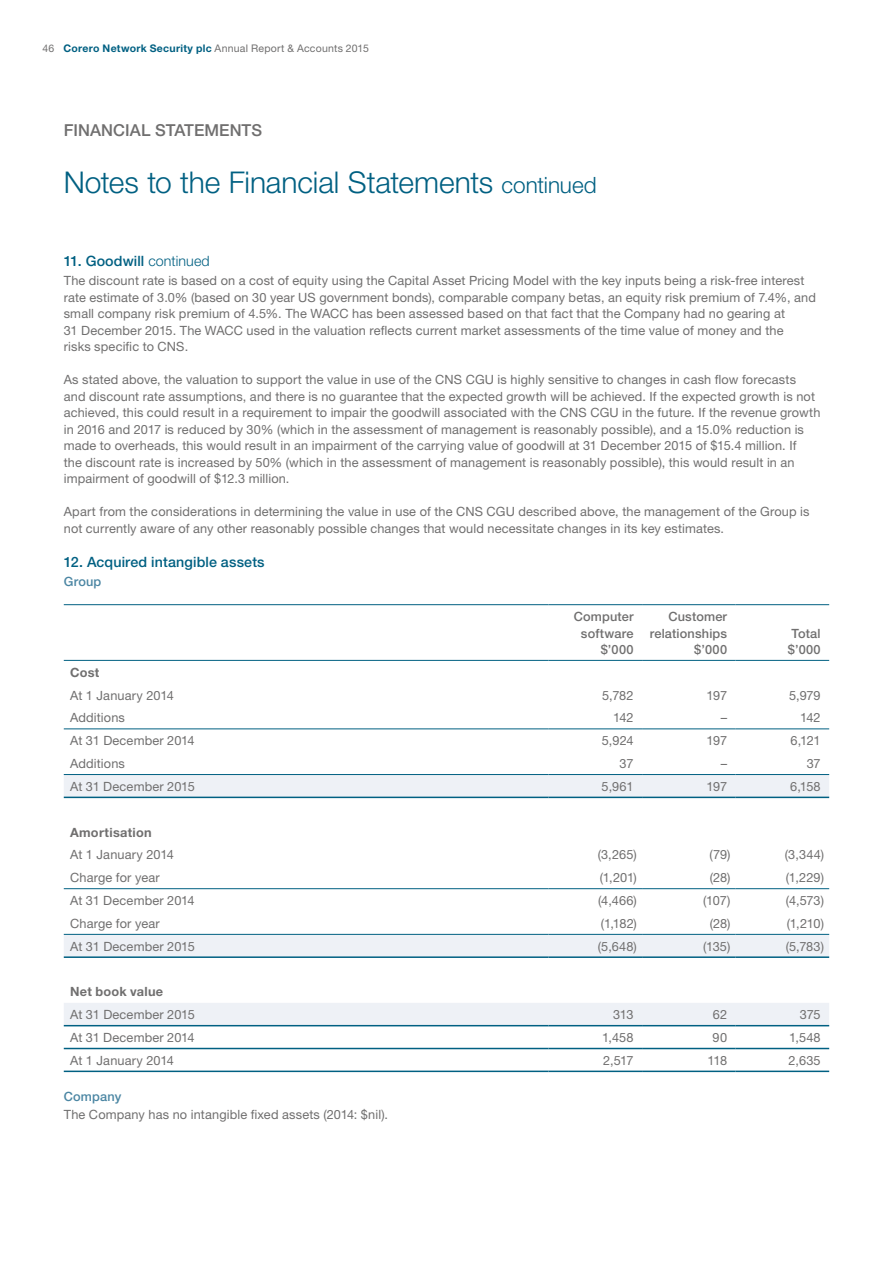
<style>
.page{position:relative;width:893px;height:1263px;background:#fff}
.page>*{position:absolute;margin:0;border:0;box-sizing:border-box;transform-origin:0 0}
.t1{font:300 30px "Helvetica Neue";letter-spacing:-.005em;color:#006082}
.t2{font:500 16.5px "Helvetica Neue";color:#706f6f}
.t3{font:500 14.25px "Helvetica Neue";letter-spacing:.01em;color:#006082}
.t4{font:12.75px/16.5px "Helvetica Neue";letter-spacing:.01em;color:#706f6f}
.t5{font:500 12.75px/16.5px "Helvetica Neue";letter-spacing:.015em;color:#706f6f;text-align:right}
.t6{font:700 12.75px "Helvetica Neue";letter-spacing:.02em;color:#706f6f}
.t7{font:500 12.75px "Helvetica Neue";letter-spacing:.015em;color:#4b86a3}
.t8{font:10.5px "Helvetica Neue";letter-spacing:.02em;color:#706f6f}
.s1{font-weight:700;color:#006082}
.s2{font-size:22.5px}
.s3{font-weight:300}
</style>
<div class="page">
<svg style="left:64px;top:775px;width:765px;height:250px"></svg>
<hr style="left:64px;top:604px;width:485px;height:1px;background:#006082">
<hr style="left:549px;top:604px;width:93px;height:1px;background:#006082">
<hr style="left:642px;top:604px;width:94px;height:1px;background:#006082">
<hr style="left:736px;top:604px;width:93px;height:1px;background:#006082">
<hr style="left:64px;top:660px;width:485px;height:1px;background:#006082">
<hr style="left:549px;top:660px;width:93px;height:1px;background:#006082">
<hr style="left:642px;top:660px;width:94px;height:1px;background:#006082">
<hr style="left:736px;top:660px;width:93px;height:1px;background:#006082">
<hr style="left:64px;top:728px;width:485px;height:1px;background:#006082">
<hr style="left:549px;top:728px;width:93px;height:1px;background:#006082">
<hr style="left:642px;top:728px;width:94px;height:1px;background:#006082">
<hr style="left:736px;top:728px;width:93px;height:1px;background:#006082">
<hr style="left:64px;top:774px;width:485px;height:1px;background:#006082">
<hr style="left:549px;top:774px;width:93px;height:1px;background:#006082">
<hr style="left:642px;top:774px;width:94px;height:1px;background:#006082">
<hr style="left:736px;top:774px;width:93px;height:1px;background:#006082">
<hr style="left:64px;top:888px;width:485px;height:1px;background:#006082">
<hr style="left:549px;top:888px;width:93px;height:1px;background:#006082">
<hr style="left:642px;top:888px;width:94px;height:1px;background:#006082">
<hr style="left:736px;top:888px;width:93px;height:1px;background:#006082">
<hr style="left:64px;top:934px;width:485px;height:1px;background:#006082">
<hr style="left:549px;top:934px;width:93px;height:1px;background:#006082">
<hr style="left:642px;top:934px;width:94px;height:1px;background:#006082">
<hr style="left:736px;top:934px;width:93px;height:1px;background:#006082">
<hr style="left:64px;top:797px;width:485px;height:1px;background:#006082">
<hr style="left:549px;top:797px;width:93px;height:1px;background:#006082">
<hr style="left:642px;top:797px;width:94px;height:1px;background:#006082">
<hr style="left:736px;top:797px;width:93px;height:1px;background:#006082">
<hr style="left:64px;top:956px;width:485px;height:2px;background:#006082">
<hr style="left:549px;top:956px;width:93px;height:2px;background:#006082">
<hr style="left:642px;top:956px;width:94px;height:2px;background:#006082">
<hr style="left:736px;top:956px;width:93px;height:2px;background:#006082">
<hr style="left:64px;top:1025px;width:485px;height:1px;background:#006082">
<hr style="left:549px;top:1025px;width:93px;height:1px;background:#006082">
<hr style="left:642px;top:1025px;width:94px;height:1px;background:#006082">
<hr style="left:736px;top:1025px;width:93px;height:1px;background:#006082">
<hr style="left:64px;top:1070px;width:485px;height:2px;background:#006082">
<hr style="left:549px;top:1070px;width:93px;height:2px;background:#006082">
<hr style="left:642px;top:1070px;width:94px;height:2px;background:#006082">
<hr style="left:736px;top:1070px;width:93px;height:2px;background:#006082">
<hr style="left:64px;top:1048px;width:485px;height:1px;background:#006082">
<hr style="left:549px;top:1048px;width:93px;height:1px;background:#006082">
<hr style="left:642px;top:1048px;width:94px;height:1px;background:#006082">
<hr style="left:736px;top:1048px;width:93px;height:1px;background:#006082">
<p class="t8" style="left:43px;top:42px;width:328px">46 <span class="s1">Corero Network Security plc</span> Annual Report &amp; Accounts 2015</p>
<p class="t2" style="left:64px;top:120px;width:200px">FINANCIAL STATEMENTS</p>
<h1 class="t1" style="left:64px;top:164px;width:534px">Notes to the Financial Statements <span class="s2">continued</span></h1>
<p class="t3" style="left:64px;top:253px;width:148px">11. Goodwill <span class="s3">continued</span></p>
<p class="t4" style="left:64px;top:272px;width:754px">The discount rate is based on a cost of equity using the Capital Asset Pricing Model with the key inputs being a risk-free interest rate estimate of 3.0% (based on 30 year US government bonds), comparable company betas, an equity risk premium of 7.4%, and small company risk premium of 4.5%. The WACC has been assessed based on that fact that the Company had no gearing at<br>31 December 2015. The WACC used in the valuation reflects current market assessments of the time value of money and the<br>risks specific to CNS.</p>
<p class="t4" style="left:64px;top:371px;width:758px">As stated above, the valuation to support the value in use of the CNS CGU is highly sensitive to changes in cash flow forecasts and discount rate assumptions, and there is no guarantee that the expected growth will be achieved. If the expected growth is not achieved, this could result in a requirement to impair the goodwill associated with the CNS CGU in the future. If the revenue growth in 2016 and 2017 is reduced by 30% (which in the assessment of management is reasonably possible), and a 15.0% reduction is made to overheads, this would result in an impairment of the carrying value of goodwill at 31 December 2015 of $15.4 million. If<br>the discount rate is increased by 50% (which in the assessment of management is reasonably possible), this would result in an impairment of goodwill of $12.3 million.</p>
<p class="t4" style="left:64px;top:503px;width:747px">Apart from the considerations in determining the value in use of the CNS CGU described above, the management of the Group is not currently aware of any other reasonably possible changes that would necessitate changes in its key estimates.</p>
<p class="t3" style="left:64px;top:553px;width:202px">12. Acquired intangible assets</p>
<p class="t7" style="left:64px;top:573px;width:39px">Group</p>
<p class="t5" style="left:574px;top:608px;width:61px">Computer software $’000</p>
<p class="t5" style="left:650px;top:608px;width:79px">Customer relationships $’000</p>
<p class="t5" style="left:788px;top:625px;width:34px;text-align:left">Total $’000</p>
<p class="t6" style="left:70px;top:664px;width:31px">Cost</p>
<p class="t4" style="left:70px;top:687px;width:105px">At 1 January 2014</p>
<p class="t4" style="left:602px;top:687px;width:33px">5,782</p>
<p class="t4" style="left:707px;top:687px;width:22px">197</p>
<p class="t4" style="left:789px;top:687px;width:33px">5,979</p>
<p class="t4" style="left:70px;top:709px;width:56px">Additions</p>
<p class="t4" style="left:613px;top:709px;width:22px">142</p>
<p class="t4" style="left:721px;top:709px;width:8px">–</p>
<p class="t4" style="left:800px;top:709px;width:22px">142</p>
<p class="t4" style="left:70px;top:732px;width:126px">At 31 December 2014</p>
<p class="t4" style="left:602px;top:732px;width:33px">5,924</p>
<p class="t4" style="left:707px;top:732px;width:22px">197</p>
<p class="t4" style="left:791px;top:732px;width:32px">6,121</p>
<p class="t4" style="left:70px;top:755px;width:56px">Additions</p>
<p class="t4" style="left:620px;top:755px;width:15px">37</p>
<p class="t4" style="left:721px;top:755px;width:8px">–</p>
<p class="t4" style="left:807px;top:755px;width:15px">37</p>
<p class="t4" style="left:70px;top:778px;width:126px">At 31 December 2015</p>
<p class="t4" style="left:602px;top:778px;width:34px">5,961</p>
<p class="t4" style="left:707px;top:778px;width:22px">197</p>
<p class="t4" style="left:790px;top:778px;width:32px">6,158</p>
<p class="t6" style="left:70px;top:824px;width:83px">Amortisation</p>
<p class="t4" style="left:70px;top:846px;width:105px">At 1 January 2014</p>
<p class="t4" style="left:598px;top:846px;width:41px">(3,265)</p>
<p class="t4" style="left:709px;top:846px;width:23px">(79)</p>
<p class="t4" style="left:785px;top:846px;width:41px">(3,344)</p>
<p class="t4" style="left:70px;top:869px;width:91px">Charge for year</p>
<p class="t4" style="left:600px;top:869px;width:39px">(1,201)</p>
<p class="t4" style="left:710px;top:869px;width:22px">(28)</p>
<p class="t4" style="left:786px;top:869px;width:40px">(1,229)</p>
<p class="t4" style="left:70px;top:892px;width:126px">At 31 December 2014</p>
<p class="t4" style="left:598px;top:892px;width:40px">(4,466)</p>
<p class="t4" style="left:703px;top:892px;width:29px">(107)</p>
<p class="t4" style="left:786px;top:892px;width:40px">(4,573)</p>
<p class="t4" style="left:70px;top:915px;width:91px">Charge for year</p>
<p class="t4" style="left:601px;top:915px;width:37px">(1,182)</p>
<p class="t4" style="left:710px;top:915px;width:22px">(28)</p>
<p class="t4" style="left:787px;top:915px;width:39px">(1,210)</p>
<p class="t4" style="left:70px;top:938px;width:126px">At 31 December 2015</p>
<p class="t4" style="left:598px;top:938px;width:40px">(5,648)</p>
<p class="t4" style="left:703px;top:938px;width:29px">(135)</p>
<p class="t4" style="left:786px;top:938px;width:40px">(5,783)</p>
<p class="t6" style="left:70px;top:984px;width:95px">Net book value</p>
<p class="t4" style="left:70px;top:1006px;width:126px">At 31 December 2015</p>
<p class="t4" style="left:613px;top:1006px;width:22px">313</p>
<p class="t4" style="left:713px;top:1006px;width:16px">62</p>
<p class="t4" style="left:800px;top:1006px;width:22px">375</p>
<p class="t4" style="left:70px;top:1029px;width:126px">At 31 December 2014</p>
<p class="t4" style="left:602px;top:1029px;width:33px">1,458</p>
<p class="t4" style="left:713px;top:1029px;width:16px">90</p>
<p class="t4" style="left:789px;top:1029px;width:33px">1,548</p>
<p class="t4" style="left:70px;top:1052px;width:105px">At 1 January 2014</p>
<p class="t4" style="left:603px;top:1052px;width:32px">2,517</p>
<p class="t4" style="left:707px;top:1052px;width:21px">118</p>
<p class="t4" style="left:789px;top:1052px;width:34px">2,635</p>
<p class="t7" style="left:64px;top:1088px;width:59px">Company</p>
<p class="t4" style="left:64px;top:1106px;width:326px">The Company has no intangible fixed assets (2014: $nil).</p>
</div>
